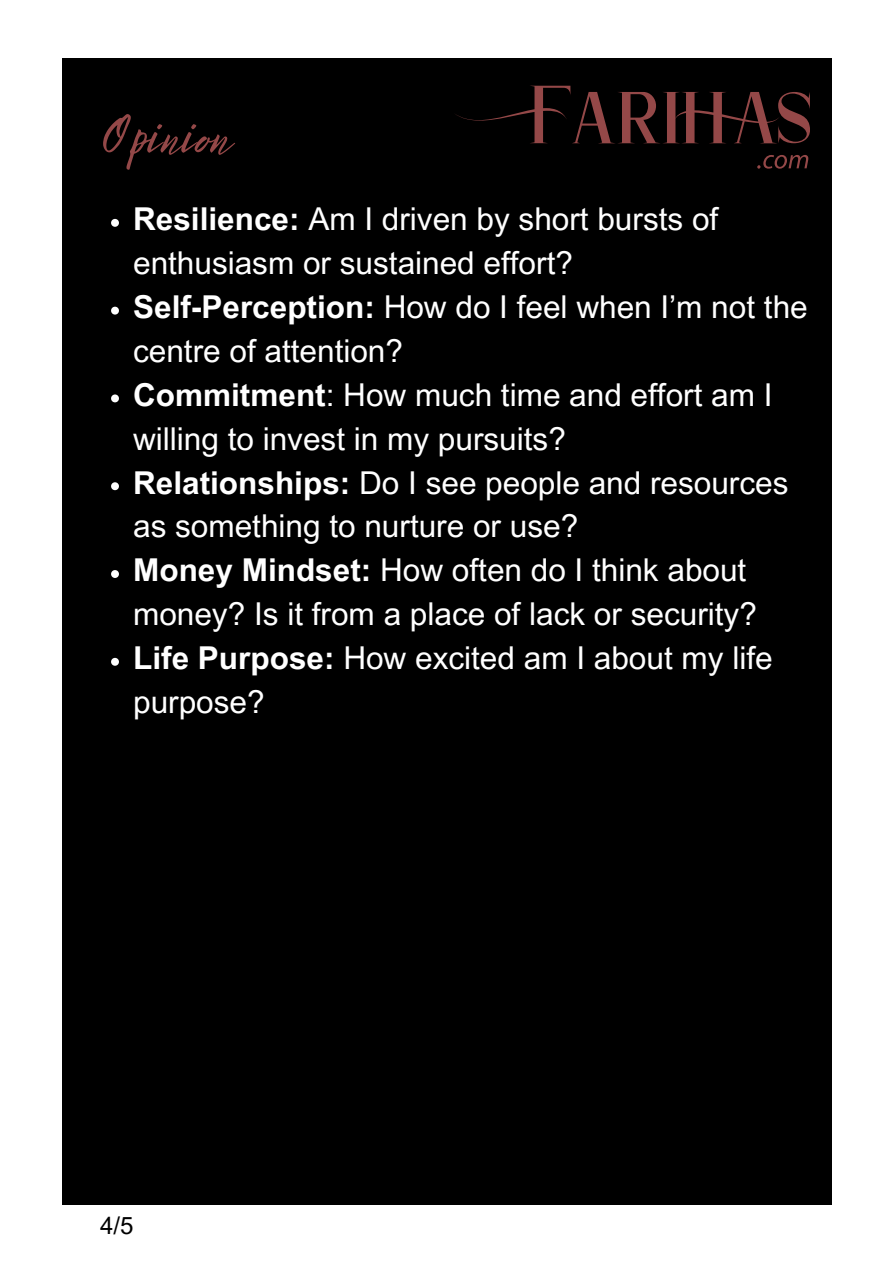
<style>
.page{position:relative;width:894px;height:1264px;background:#fff}
.page>*{position:absolute;margin:0;border:0;box-sizing:border-box;transform-origin:0 0}
.t1{font:52.5px "Bright Sunshine";color:#944848}
.t2{font:31.5px/43.8px "Arial MT Pro";color:#fff}
.t3{font:24px "Arial MT Pro";color:#000}
.s1{font-weight:700}
</style>
<div class="page">
<div style="left:62px;top:59px;width:769px;height:1145px;background:#000"></div>
<svg style="left:111px;top:219px;width:8px;height:8px"></svg>
<svg style="left:111px;top:307px;width:8px;height:7px"></svg>
<svg style="left:111px;top:394px;width:8px;height:8px"></svg>
<svg style="left:111px;top:482px;width:8px;height:8px"></svg>
<svg style="left:111px;top:570px;width:8px;height:8px"></svg>
<svg style="left:111px;top:658px;width:8px;height:7px"></svg>
<svg style="left:454px;top:86px;width:355px;height:57px;background:#231111"></svg>
<svg style="left:757px;top:155px;width:51px;height:14px"></svg>
<p class="t1" style="left:103px;top:95px;width:129px">Opinion</p>
<h1 class="t2" style="left:133px;top:201px;width:586px"><span class="s1">Resilience:</span> Am I driven by short bursts of enthusiasm or sustained effort?</h1>
<p class="t2" style="left:133px;top:289px;width:676px"><span class="s1">Self-Perception:</span> How do I feel when I’m not the centre of attention?</p>
<p class="t2" style="left:133px;top:377px;width:640px"><span class="s1">Commitment</span>: How much time and effort am I willing to invest in my pursuits?</p>
<p class="t2" style="left:133px;top:464px;width:656px"><span class="s1">Relationships:</span> Do I see people and resources as something to nurture or use?</p>
<p class="t2" style="left:133px;top:552px;width:625px"><span class="s1">Money Mindset:</span> How often do I think about money? Is it from a place of lack or security?</p>
<p class="t2" style="left:133px;top:640px;width:640px"><span class="s1">Life Purpose:</span> How excited am I about my life purpose?</p>
<p class="t3" style="left:100px;top:1216px;width:35px">4/5</p>
</div>
